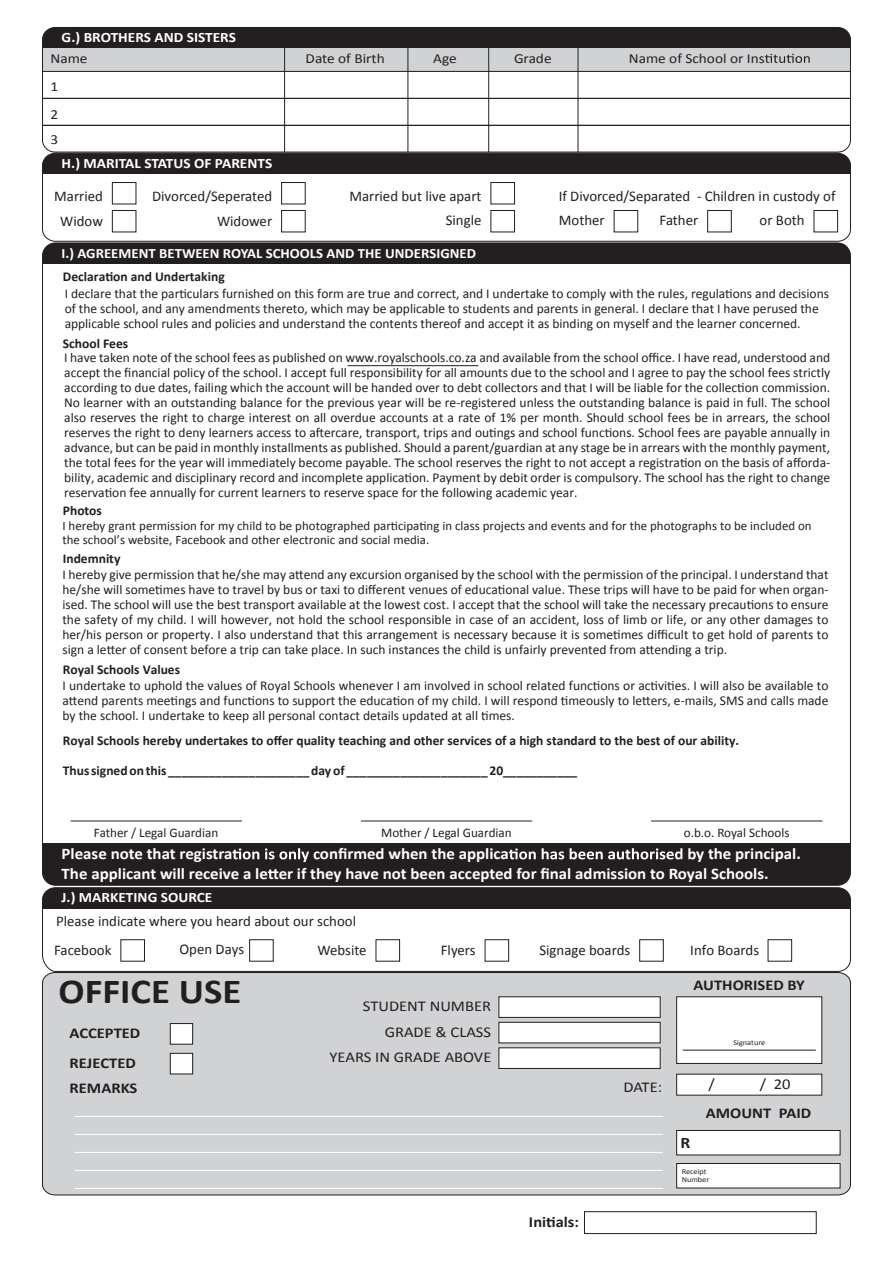
<style>
.page{position:relative;width:893px;height:1263px;background:#fff}
.page>*{position:absolute;margin:0;border:0;box-sizing:border-box;transform-origin:0 0}
.t1{font:700 35.1px "Calibri";color:#231f20;scale:1.1 1}
.t2{font:700 16.2px/19.8px "Calibri";color:#fff;scale:1.04 1}
.t3{font:700 15.9px "Calibri";color:#231f20;scale:1.1 1}
.t4{font:700 15.45px "Calibri";color:#231f20;scale:1.07 1}
.t5{font:15px/25.5px "Calibri";color:#231f20;text-align:right;scale:1.1 1}
.t6{font:700 15px/29.7px "Calibri";color:#231f20;scale:1.1 1}
.t7{font:14.85px/24.3px "Calibri";color:#231f20;text-align:right}
.t8{font:700 14.25px "Calibri";color:#fff;scale:1.07 1}
.t9{font:700 14.25px "Calibri";color:#fff;scale:1.04 1}
.t10{font:13.95px/28.3px "Calibri";color:#231f20;scale:1.1 1}
.t11{font:13.5px/15px "Calibri";color:#231f20;text-align:justify}
.t12{font:700 13.5px "Calibri";color:#231f20}
.t13{font:13.05px "Calibri";color:#231f20}
.t14{font:12.9px/13.5px "Calibri";color:#231f20}
.t15{font:7.5px/8.2px "Calibri";color:#231f20;scale:1.1 1}
</style>
<div class="page">
<div style="left:584px;top:1211px;width:233px;height:23px;border:1px solid #231f20"></div>
<svg style="left:42px;top:972px;width:809px;height:224px"></svg>
<div style="left:43px;top:46px;width:807px;height:25px;background:#d1d2d4"></div>
<svg style="left:43px;top:71px;width:807px;height:80px"></svg>
<svg style="left:765px;top:54px;width:45px;height:9px"></svg>
<div style="left:43px;top:27px;width:807px;height:21px;background:#231f20"></div>
<hr style="left:284px;top:27px;width:1px;height:125px;background:#231f20">
<hr style="left:407px;top:27px;width:1px;height:125px;background:#231f20">
<hr style="left:488px;top:27px;width:1px;height:125px;background:#231f20">
<hr style="left:578px;top:27px;width:1px;height:125px;background:#231f20">
<div style="left:42px;top:27px;width:809px;height:126px;border:1px solid #231f20;border-radius:12px"></div>
<div style="left:281px;top:182px;width:25px;height:22px;border:1px solid #231f20"></div>
<div style="left:490px;top:182px;width:25px;height:22px;border:1px solid #231f20"></div>
<div style="left:490px;top:210px;width:25px;height:22px;border:1px solid #231f20"></div>
<div style="left:281px;top:210px;width:25px;height:22px;border:1px solid #231f20"></div>
<div style="left:43px;top:153px;width:807px;height:21px;background:#231f20"></div>
<div style="left:112px;top:182px;width:24px;height:22px;border:1px solid #231f20"></div>
<div style="left:112px;top:210px;width:24px;height:22px;border:1px solid #231f20"></div>
<div style="left:614px;top:210px;width:24px;height:22px;border:1px solid #231f20"></div>
<div style="left:707px;top:210px;width:25px;height:22px;border:1px solid #231f20"></div>
<div style="left:813px;top:210px;width:25px;height:22px;border:1px solid #231f20"></div>
<div style="left:42px;top:153px;width:809px;height:89px;border:1px solid #231f20;border-radius:12px"></div>
<svg style="left:42px;top:887px;width:809px;height:85px"></svg>
<div style="left:43px;top:842px;width:807px;height:43px;background:#231f20"></div>
<svg style="left:232px;top:848px;width:88px;height:14px"></svg>
<svg style="left:509px;top:848px;width:187px;height:11px"></svg>
<svg style="left:268px;top:869px;width:10px;height:10px"></svg>
<div style="left:43px;top:243px;width:807px;height:21px;background:#231f20"></div>
<hr style="left:71px;top:820px;width:171px;height:1px;background:#231f20">
<hr style="left:361px;top:820px;width:171px;height:1px;background:#231f20">
<hr style="left:651px;top:820px;width:171px;height:1px;background:#231f20">
<hr style="left:348px;top:365px;width:130px;height:1px;background:#231f20">
<p class="t8" style="left:62px;top:28px;width:164px">G.) BROTHERS AND SISTERS</p>
<p class="t10" style="left:50px;top:44px;width:35px">Name<br>1<br>2</p>
<p class="t10" style="left:50px;top:125px;width:9px">3</p>
<p class="t10" style="left:306px;top:44px;width:73px">Date of Birth</p>
<p class="t10" style="left:433px;top:44px;width:23px">Age</p>
<p class="t10" style="left:514px;top:44px;width:36px">Grade</p>
<p class="t10" style="left:629px;top:44px;width:125px">Name of School or Ins</p>
<p class="t8" style="left:62px;top:154px;width:198px">H.) MARITAL STATUS OF PARENTS</p>
<p class="t7" style="left:54px;top:184px;width:50px;text-align:center">Married<br>Widow</p>
<p class="t7" style="left:559px;top:184px;width:278px">If Divorced/Separated - Children in custody of</p>
<p class="t7" style="left:152px;top:184px;width:122px">Divorced/Seperated<br>Widower</p>
<p class="t7" style="left:349px;top:185px;width:133px;line-height:23.7px">Married but live apart<br>Single</p>
<p class="t7" style="left:559px;top:207px;width:47px">Mother</p>
<p class="t7" style="left:660px;top:207px;width:40px">Father</p>
<p class="t7" style="left:760px;top:207px;width:46px">or Both</p>
<p class="t9" style="left:62px;top:244px;width:400px">I.) AGREEMENT BETWEEN ROYAL SCHOOLS AND THE UNDERSIGNED</p>
<p class="t12" style="left:63px;top:268px;width:163px">Declaration and Undertaking</p>
<p class="t11" style="left:65px;top:286px;width:766px;text-align:left">I declare that the particulars furnished on this form are true and correct, and I undertake to comply with the rules, regulations and decisions of the school, and any amendments thereto, which may be applicable to students and parents in general. I declare that I have perused the applicable school rules and policies and understand the contents thereof and accept it as binding on myself and the learner concerned.</p>
<p class="t12" style="left:63px;top:335px;width:67px">School Fees</p>
<p class="t11" style="left:64px;top:350px;width:768px">I have taken note of the school fees as published on www.royalschools.co.za and available from the school office. I have read, understood and accept the financial policy of the school. I accept full responsibility for all amounts due to the school and I agree to pay the school fees strictly according to due dates, failing which the account will be handed over to debt collectors and that I will be liable for the collection commission.<br>No learner with an outstanding balance for the previous year will be re-registered unless the outstanding balance is paid in full. The school also reserves the right to charge interest on all overdue accounts at a rate of 1% per month. Should school fees be in arrears, the school reserves the right to deny learners access to aftercare, transport, trips and outings and school functions. School fees are payable annually in advance, but can be paid in monthly installments as published. Should a parent/guardian at any stage be in arrears with the monthly payment, the total fees for the year will immediately become payable. The school reserves the right to not accept a registration on the basis of afforda&shy;bility, academic and disciplinary record and incomplete application. Payment by debit order is compulsory. The school has the right to change reservation fee annually for current learners to reserve space for the following academic year.</p>
<p class="t12" style="left:63px;top:502px;width:41px">Photos</p>
<p class="t12" style="left:63px;top:549px;width:59px">Indemnity</p>
<p class="t14" style="left:62px;top:519px;width:751px">I hereby grant permission for my child to be photographed participating in class projects and events and for the photographs to be included on the school’s website, Facebook and other electronic and social media.</p>
<p class="t11" style="left:62px;top:567px;width:768px">I hereby give permission that he/she may attend any excursion organised by the school with the permission of the principal. I understand that he/she will sometimes have to travel by bus or taxi to different venues of educational value. These trips will have to be paid for when organ&shy;ised. The school will use the best transport available at the lowest cost. I accept that the school will take the necessary precautions to ensure the safety of my child. I will however, not hold the school responsible in case of an accident, loss of limb or life, or any other damages to her/his person or property. I also understand that this arrangement is necessary because it is sometimes difficult to get hold of parents to sign a letter of consent before a trip can take place. In such instances the child is unfairly prevented from attending a trip.</p>
<p class="t11" style="left:62px;top:678px;width:768px">I undertake to uphold the values of Royal Schools whenever I am involved in school related functions or activities. I will also be available to attend parents meetings and functions to support the education of my child. I will respond timeously to letters, e-mails, SMS and calls made by the school. I undertake to keep all personal contact details updated at all times.</p>
<p class="t12" style="left:63px;top:661px;width:119px">Royal Schools Values</p>
<p class="t12" style="left:63px;top:732px;width:678px">Royal Schools hereby undertakes to offer quality teaching and other services of a high standard to the best of our ability.</p>
<p class="t12" style="left:63px;top:762px;width:516px">Thus signed on this _____________________ day of _____________________ 20___________</p>
<p class="t13" style="left:94px;top:824px;width:126px">Father / Legal Guardian</p>
<p class="t13" style="left:381px;top:824px;width:132px">Mother / Legal Guardian</p>
<p class="t13" style="left:684px;top:824px;width:107px">o.b.o. Royal Schools</p>
<p class="t2" style="left:62px;top:844px;width:166px">Please note that registra</p>
<p class="t2" style="left:320px;top:844px;width:183px">onfirmed when the applica</p>
<p class="t2" style="left:62px;top:844px;width:712px;text-indent:634px">y the principal.<br>The applicant will receive a le er if they have not been accepted for final admission to Royal Schools.</p>
<p class="t8" style="left:62px;top:888px;width:142px">J.) MARKETING SOURCE</p>
<p class="t7" style="left:56px;top:909px;width:301px">Please indicate where you heard about our school</p>
<p class="t7" style="left:54px;top:938px;width:59px">Facebook</p>
<p class="t7" style="left:179px;top:937px;width:66px">Open Days</p>
<p class="t7" style="left:317px;top:938px;width:51px">Website</p>
<p class="t7" style="left:441px;top:938px;width:36px">Flyers</p>
<p class="t7" style="left:539px;top:938px;width:92px">Signage boards</p>
<p class="t7" style="left:690px;top:938px;width:70px">Info Boards</p>
<h1 class="t1" style="left:59px;top:968px;width:168px">OFFICE USE</h1>
<p class="t6" style="left:70px;top:1018px;width:66px">ACCEPTED<br>REJECTED</p>
<p class="t6" style="left:70px;top:1073px;width:63px">REMARKS</p>
<p class="t5" style="left:330px;top:994px;width:149px">STUDENT NUMBER<br>GRADE &amp; CLASS<br>YEARS IN GRADE ABOVE</p>
<p class="t4" style="left:529px;top:1211px;width:48px">Initials:</p>
<p class="t6" style="left:693px;top:970px;width:103px">AUTHORISED BY</p>
<p class="t15" style="left:733px;top:1039px;width:30px">Signature</p>
<p class="t5" style="left:623px;top:1074px;width:37px">DATE:</p>
<p class="t5" style="left:709px;top:1071px;width:7px">/</p>
<p class="t5" style="left:760px;top:1071px;width:29px">/ 20</p>
<p class="t3" style="left:681px;top:1132px;width:11px">R</p>
<p class="t6" style="left:706px;top:1098px;width:97px">AMOUNT PAID</p>
<p class="t15" style="left:682px;top:1167px;width:27px">Receipt<br>Number</p>
</div>
